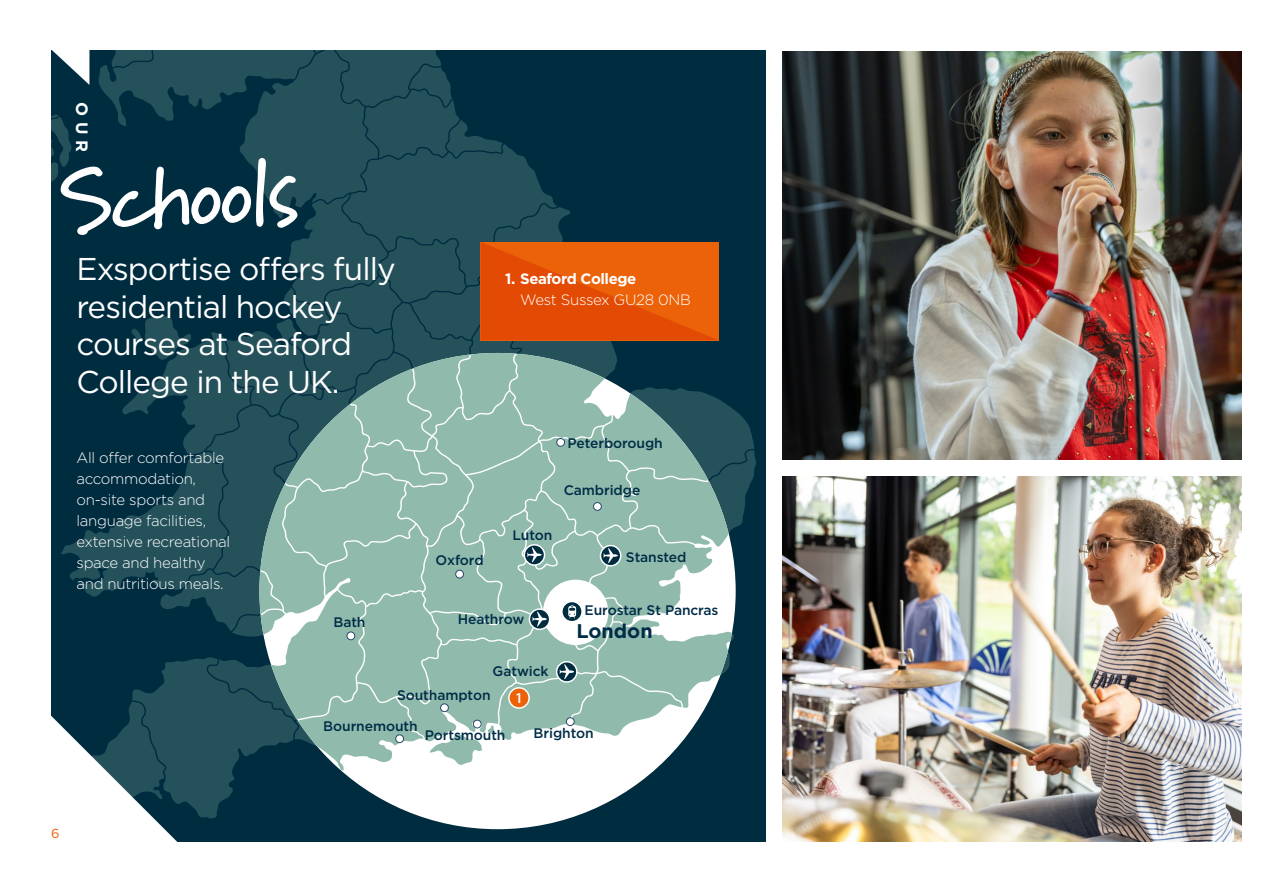
<style>
.page{position:relative;width:1263px;height:893px;background:#fff}
.page>*{position:absolute;margin:0;border:0;box-sizing:border-box;transform-origin:0 0}
.t1{font:700 87px "Marydale";color:#fff}
.t2{font:31.5px/37.5px "Gotham";letter-spacing:-.03em;color:#fff}
.t3{font:700 19.8px "Gotham";color:#002c47}
.t4{font:700 16.5px "Gotham";color:#fff}
.t5{font:300 15px/21px "Gotham";letter-spacing:-.02em;color:#fff}
.t6{font:700 15px "Gotham";letter-spacing:-.03em;color:#fff}
.t7{font:500 13.8px "Gotham";letter-spacing:-.005em;color:#002c47}
.t8{font:500 13.8px "Gotham";color:#fff}
.t9{font:13.05px "Gotham";color:#eb6209}
</style>
<div class="page">
<svg style="left:51px;top:50px;width:706px;height:792px;background:#4c6c6f"></svg>
<img style="left:782px;top:51px;width:460px;height:408px">
<img style="left:782px;top:476px;width:460px;height:366px">
<p class="t4" style="left:93px;top:102px;width:51px;rotate:90deg">OUR</p>
<h1 class="t1" style="left:57px;top:148px;width:241px;rotate:-2deg">Schools</h1>
<h2 class="t2" style="left:77px;top:250px;width:321px">Exsportise offers fully residential hockey courses at Seaford<br>College in the UK.</h2>
<p class="t5" style="left:77px;top:447px;width:155px">All offer comfortable accommodation, on-site sports and language facilities, extensive recreational space and healthy and nutritious meals.</p>
<p class="t7" style="left:333px;top:614px;width:34px">Bath</p>
<p class="t6" style="left:505px;top:268px;width:133px">1. Seaford College</p>
<p class="t5" style="left:520px;top:288px;width:172px">West Sussex GU28 0NB</p>
<p class="t7" style="left:567px;top:434px;width:97px">Peterborough</p>
<p class="t7" style="left:435px;top:551px;width:50px">Oxford</p>
<p class="t7" style="left:564px;top:482px;width:78px">Cambridge</p>
<p class="t7" style="left:512px;top:526px;width:41px">Luton</p>
<p class="t7" style="left:626px;top:548px;width:62px">Stansted</p>
<p class="t7" style="left:458px;top:610px;width:68px">Heathrow</p>
<p class="t7" style="left:493px;top:662px;width:57px">Gatwick</p>
<p class="t7" style="left:585px;top:602px;width:135px">Eurostar St Pancras</p>
<h3 class="t3" style="left:576px;top:618px;width:78px">London</h3>
<p class="t7" style="left:397px;top:686px;width:95px">Southampton</p>
<p class="t8" style="left:516px;top:689px;width:7px">1</p>
<p class="t9" style="left:51px;top:824px;width:10px">6</p>
<p class="t7" style="left:323px;top:717px;width:96px">Bournemouth</p>
<p class="t7" style="left:425px;top:726px;width:82px">Portsmouth</p>
<p class="t7" style="left:534px;top:724px;width:62px">Brighton</p>
</div>
